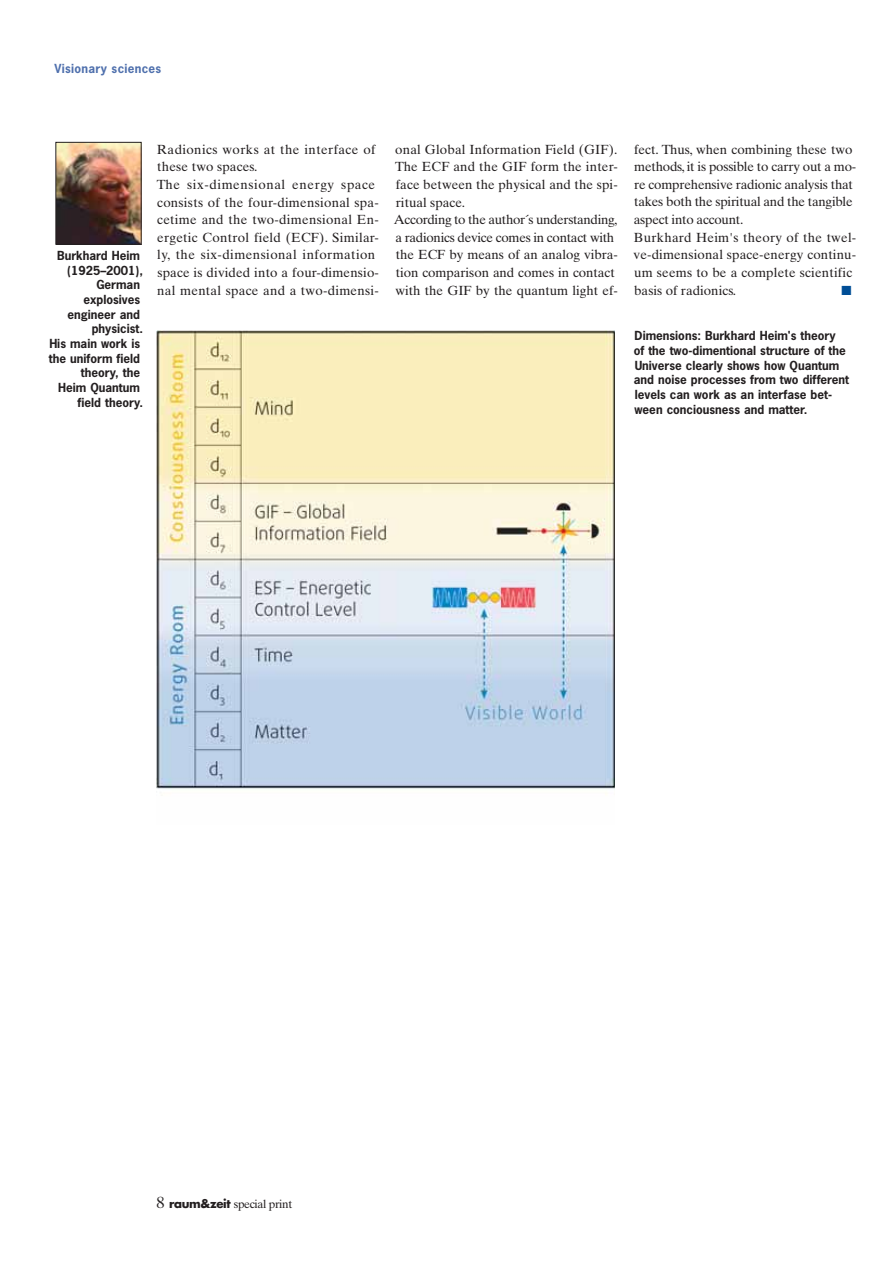
<style>
.page{position:relative;width:893px;height:1263px;background:#fff}
.page>*{position:absolute;margin:0;border:0;box-sizing:border-box;transform-origin:0 0}
.t1{font:13.2px/17.7px "Times Ten";letter-spacing:.01em;color:#231f20}
.t2{font:700 11.7px/14.7px "News Gothic";color:#231f20}
.t3{font:11.7px "Times Ten";letter-spacing:-.03em;color:#231f20}
.t4{font:700 11.7px "News Gothic";letter-spacing:.025em;color:#4f70ad}
.s1{font-size:16.2px}
.s2{font-family:"Futura";font-weight:700}
</style>
<div class="page">
<img style="left:157px;top:330px;width:457px;height:459px">
<img style="left:58px;top:144px;width:81px;height:98px">
<div style="left:56px;top:142px;width:85px;height:102px;border:1px solid #231f20"></div>
<p class="t4" style="left:55px;top:64px;width:108px">Visionary sciences</p>
<p class="t2" style="left:49px;top:249px;width:96px;text-align:right">Burkhard Heim (1925–2001),<br>German explosives engineer and physicist.<br>His main work is the uniform field theory, the<br>Heim Quantum field theory.</p>
<p class="t1" style="left:157px;top:142px;width:224px">Radionics works at the interface of these two spaces.<br>The six-dimensional energy space consists of the four-dimensional spa&shy;cetime and the two-dimensional En&shy;ergetic Control field (ECF). Similar&shy;ly, the six-dimensional information space is divided into a four-dimensio&shy;nal mental space and a two-dimensi-</p>
<p class="t1" style="left:394px;top:142px;width:226px">onal Global Information Field (GIF).<br>The ECF and the GIF form the inter&shy;face between the physical and the spi&shy;ritual space.<br>According to the author´s understanding, a radionics device comes in contact with the ECF by means of an analog vibra&shy;tion comparison and comes in contact with the GIF by the quantum light ef-</p>
<p class="t1" style="left:634px;top:142px;width:224px">fect. Thus, when combining these two methods, it is possible to carry out a mo&shy;re comprehensive radionic analysis that takes both the spiritual and the tangible aspect into account.<br>Burkhard Heim's theory of the twel&shy;ve-dimensional space-energy continu&shy;um seems to be a complete scientific basis of radionics.</p>
<p class="t2" style="left:634px;top:329px;width:217px">Dimensions: Burkhard Heim's theory<br>of the two-dimentional structure of the Universe clearly shows how Quantum and noise processes from two different levels can work as an interfase bet&shy;ween conciousness and matter.</p>
<p class="t3" style="left:157px;top:1199px;width:137px"><span class="s1">8</span> <span class="s2">raum&amp;zeit</span> special print</p>
</div>
